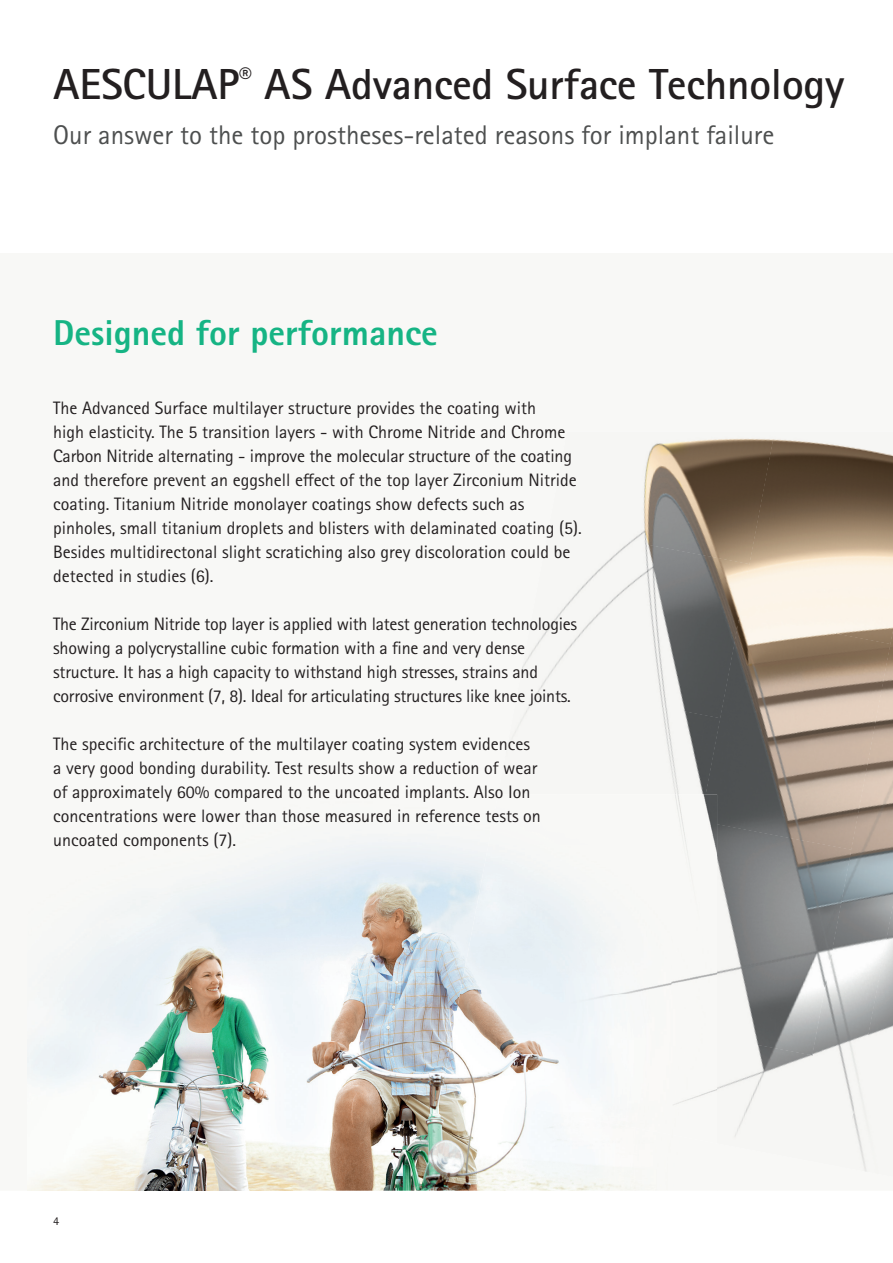
<style>
.page{position:relative;width:893px;height:1263px;background:#fff}
.page>*{position:absolute;margin:0;border:0;box-sizing:border-box;transform-origin:0 0}
.t1{font:700 43.5px "Rotis Sans Serif Pro";letter-spacing:-.005em;color:#231f20}
.t2{font:800 36px "Rotis Sans Serif Pro";color:#16b484}
.t3{font:27px "Rotis Sans Serif Pro";color:#4d4f4f}
.t4{font:18px/24px "Rotis Sans Serif Pro";color:#231f20}
.t5{font:12px "Rotis Sans Serif Pro";color:#231f20}
</style>
<div class="page">
<img style="left:549px;top:432px;width:190px;height:94px">
<img style="left:739px;top:432px;width:154px;height:197px">
<img style="left:520px;top:526px;width:230px;height:154px">
<img style="left:798px;top:629px;width:95px;height:538px">
<img style="left:706px;top:615px;width:184px;height:235px">
<img style="left:501px;top:680px;width:219px;height:114px">
<img style="left:498px;top:783px;width:62px;height:11px">
<img style="left:717px;top:824px;width:134px;height:231px">
<img style="left:843px;top:904px;width:50px;height:272px">
<img style="left:717px;top:1037px;width:95px;height:121px">
<img style="left:27px;top:805px;width:265px;height:386px">
<img style="left:292px;top:802px;width:196px;height:240px">
<img style="left:292px;top:1042px;width:159px;height:149px">
<img style="left:451px;top:1135px;width:227px;height:56px">
<img style="left:442px;top:993px;width:207px;height:142px">
<div style="left:671px;top:794px;width:46px;height:349px;background:#f8f8f6"></div>
<img style="left:460px;top:844px;width:211px;height:150px">
<h1 class="t1" style="left:53px;top:57px;width:793px">AESCULAP<sup>®</sup> AS Advanced Surface Technology</h1>
<h3 class="t3" style="left:53px;top:119px;width:723px">Our answer to the top prostheses-related reasons for implant failure</h3>
<h2 class="t2" style="left:53px;top:310px;width:386px">Designed for performance</h2>
<p class="t4" style="left:53px;top:396px;width:530px">The Advanced Surface multilayer structure provides the coating with<br>high elasticity. The 5 transition layers - with Chrome Nitride and Chrome Carbon Nitride alternating - improve the molecular structure of the coating and therefore prevent an eggshell effect of the top layer Zirconium Nitride coating. Titanium Nitride monolayer coatings show defects such as pinholes, small titanium droplets and blisters with delaminated coating (5).<br>Besides multidirectonal slight scratiching also grey discoloration could be detected in studies (6).</p>
<p class="t4" style="left:53px;top:612px;width:525px">The Zirconium Nitride top layer is applied with latest generation technologies showing a polycrystalline cubic formation with a fine and very dense structure. It has a high capacity to withstand high stresses, strains and corrosive environment (7, 8). Ideal for articulating structures like knee joints.</p>
<p class="t4" style="left:53px;top:732px;width:489px">The specific architecture of the multilayer coating system evidences a very good bonding durability. Test results show a reduction of wear of approximately 60% compared to the uncoated implants. Also Ion concentrations were lower than those measured in reference tests on uncoated components (7).</p>
<p class="t5" style="left:53px;top:1213px;width:7px">4</p>
</div>
